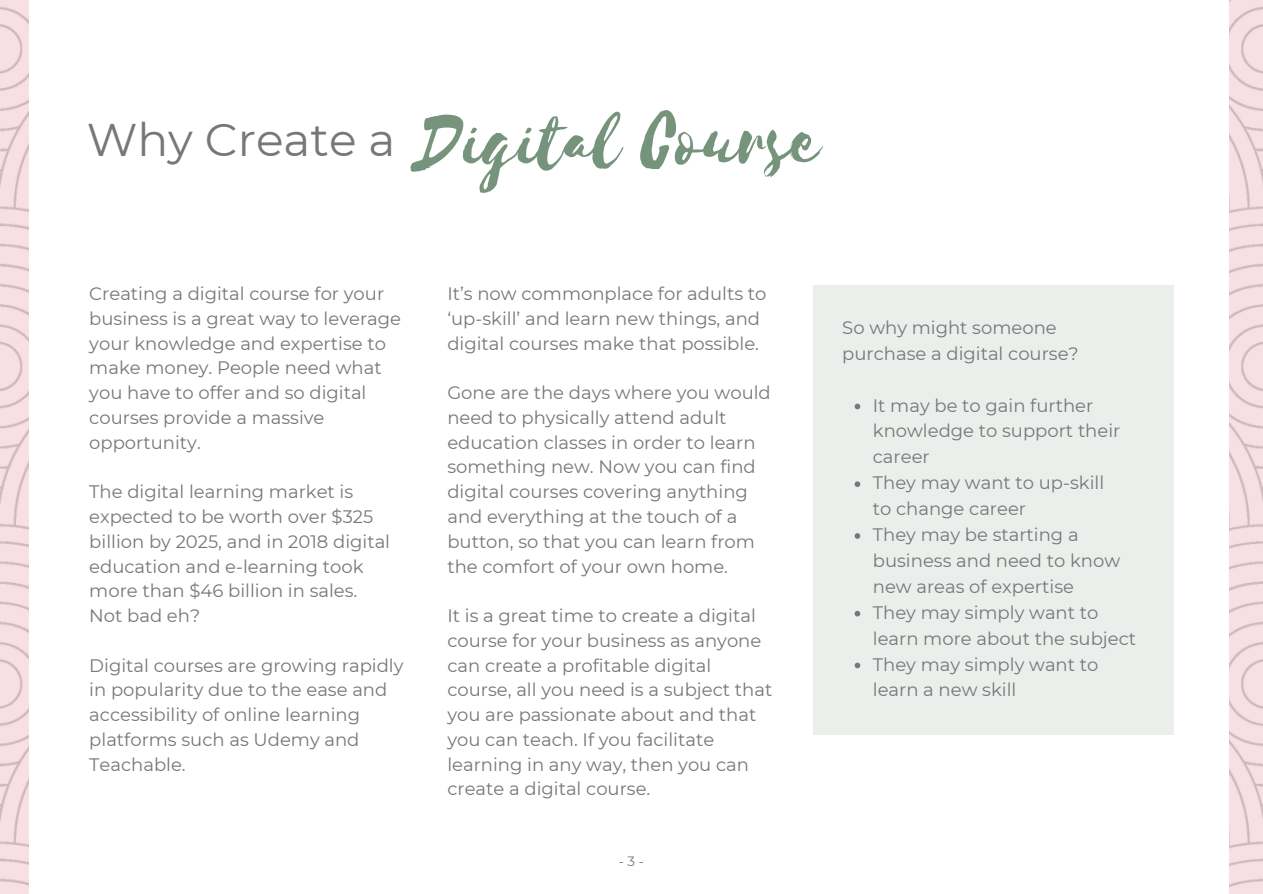
<style>
.page{position:relative;width:1263px;height:894px;background:#fff}
.page>*{position:absolute;margin:0;border:0;box-sizing:border-box;transform-origin:0 0}
.t1{font:86.1px "Selima";color:#76947c}
.t2{font:45.6px "Montserrat";color:#76777a}
.t3{font:18px/24.8px "Montserrat";color:#76777a}
</style>
<div class="page">
<img style="left:0;top:0;width:1263px;height:893px">
<div style="left:29px;top:0;width:1200px;height:893px;background:#fff"></div>
<div style="left:813px;top:285px;width:361px;height:449px;background:#eaefeb"></div>
<svg style="left:855px;top:403px;width:5px;height:6px"></svg>
<svg style="left:855px;top:481px;width:5px;height:6px"></svg>
<svg style="left:855px;top:533px;width:5px;height:5px"></svg>
<svg style="left:855px;top:610px;width:5px;height:6px"></svg>
<svg style="left:855px;top:662px;width:5px;height:6px"></svg>
<h3 class="t2" style="left:87px;top:111px;width:310px">Why Create a</h3>
<h3 class="t1" style="left:417px;top:94px;width:405px">Digital Course</h3>
<p class="t3" style="left:89px;top:281px;width:313px">Creating a digital course for your business is a great way to leverage your knowledge and expertise to make money. People need what you have to offer and so digital courses provide a massive opportunity.</p>
<p class="t3" style="left:89px;top:479px;width:302px">The digital learning market is expected to be worth over $325 billion by 2025, and in 2018 digital education and e-learning took more than $46 billion in sales.<br>Not bad eh?</p>
<p class="t3" style="left:89px;top:652px;width:316px">Digital courses are growing rapidly in popularity due to the ease and accessibility of online learning platforms such as Udemy and<br>Teachable.</p>
<p class="t3" style="left:447px;top:281px;width:321px">It’s now commonplace for adults to ‘up-skill’ and learn new things, and digital courses make that possible.</p>
<p class="t3" style="left:447px;top:380px;width:325px">Gone are the days where you would need to physically attend adult education classes in order to learn something new. Now you can find digital courses covering anything and everything at the touch of a button, so that you can learn from the comfort of your own home.</p>
<h3 class="t3" style="left:447px;top:603px;width:326px">It is a great time to create a digital course for your business as anyone can create a profitable digital course, all you need is a subject that you are passionate about and that you can teach. If you facilitate learning in any way, then you can create a digital course.</h3>
<h2 class="t3" style="left:842px;top:314px;width:238px;line-height:25.8px">So why might someone purchase a digital course?</h2>
<h1 class="t3" style="left:873px;top:392px;width:249px;line-height:25.8px">It may be to gain further knowledge to support their career</h1>
<h3 class="t3" style="left:873px;top:470px;width:233px">They may want to up-skill</h3>
<h3 class="t3" style="left:873px;top:496px;width:155px">to change career</h3>
<h3 class="t3" style="left:873px;top:521px;width:249px;line-height:25.8px">They may be starting a business and need to know new areas of expertise</h3>
<h3 class="t3" style="left:873px;top:599px;width:265px;line-height:25.8px">They may simply want to learn more about the subject</h3>
<h3 class="t3" style="left:873px;top:651px;width:227px;line-height:25.8px">They may simply want to learn a new skill</h3>
</div>
